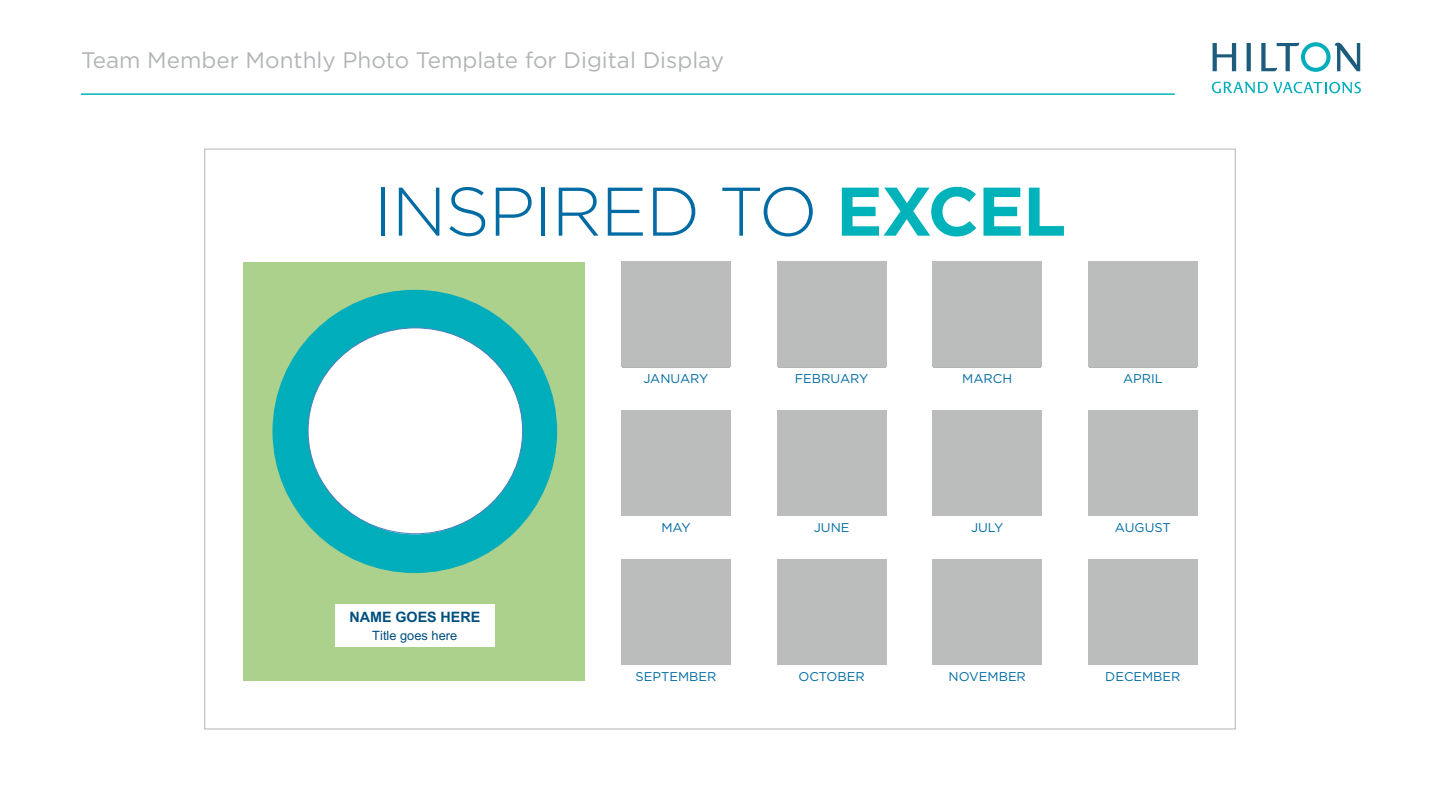
<style>
.page{position:relative;width:1440px;height:810px;background:#fff}
.page>*{position:absolute;margin:0;border:0;box-sizing:border-box;transform-origin:0 0}
.t1{font:300 68.7px "Gotham";letter-spacing:-.02em;color:#006ca3}
.t2{font:22.5px "Gotham";color:#b2b5b6}
.t3{font:700 14.4px "Arial";color:#004f7e}
.t4{font:12.9px "Arial";color:#004f7e}
.t5{font:12.6px "Gotham";color:#006ca3}
.s1{font-weight:700;color:#00b3ba}
</style>
<div class="page">
<svg style="left:1212px;top:42px;width:148px;height:30px"></svg>
<svg style="left:1212px;top:82px;width:149px;height:11px"></svg>
<hr style="left:81px;top:93px;width:1093px;height:2px;background:#00b3ba">
<div style="left:243px;top:263px;width:342px;height:418px;background:#acd18c"></div>
<svg style="left:272px;top:290px;width:285px;height:283px;fill:#00adbb"></svg>
<div style="left:335px;top:604px;width:159px;height:43px;background:#fff"></div>
<div style="left:308px;top:328px;width:215px;height:206px;background:#fff;border-radius:50%"></div>
<div style="left:621px;top:262px;width:110px;height:105px;background:#bbbcbc"></div>
<div style="left:777px;top:262px;width:110px;height:105px;background:#bbbcbc"></div>
<div style="left:932px;top:262px;width:109px;height:105px;background:#bbbcbc"></div>
<div style="left:1088px;top:262px;width:109px;height:105px;background:#bbbcbc"></div>
<div style="left:621px;top:410px;width:110px;height:105px;background:#bbbcbc"></div>
<div style="left:777px;top:410px;width:110px;height:105px;background:#bbbcbc"></div>
<div style="left:932px;top:410px;width:109px;height:105px;background:#bbbcbc"></div>
<div style="left:1088px;top:410px;width:109px;height:105px;background:#bbbcbc"></div>
<div style="left:621px;top:560px;width:110px;height:105px;background:#bbbcbc"></div>
<div style="left:777px;top:560px;width:110px;height:105px;background:#bbbcbc"></div>
<div style="left:932px;top:560px;width:109px;height:105px;background:#bbbcbc"></div>
<div style="left:1088px;top:560px;width:109px;height:105px;background:#bbbcbc"></div>
<h2 class="t2" style="left:81px;top:48px;width:644px">Team Member Monthly Photo Template for Digital Display</h2>
<h1 class="t1" style="left:374px;top:174px;width:694px">INSPIRED TO <span class="s1">EXCEL</span></h1>
<p class="t5" style="left:643px;top:372px;width:66px">JANUARY</p>
<p class="t5" style="left:795px;top:372px;width:75px">FEBRUARY</p>
<p class="t5" style="left:962px;top:372px;width:51px">MARCH</p>
<p class="t5" style="left:1123px;top:372px;width:41px">APRIL</p>
<p class="t3" style="left:349px;top:607px;width:132px">NAME GOES HERE</p>
<p class="t4" style="left:372px;top:627px;width:87px">Title goes here</p>
<p class="t5" style="left:661px;top:521px;width:31px">MAY</p>
<p class="t5" style="left:814px;top:521px;width:37px">JUNE</p>
<p class="t5" style="left:971px;top:521px;width:34px">JULY</p>
<p class="t5" style="left:1115px;top:521px;width:57px">AUGUST</p>
<p class="t5" style="left:635px;top:670px;width:82px">SEPTEMBER</p>
<p class="t5" style="left:798px;top:670px;width:68px">OCTOBER</p>
<p class="t5" style="left:948px;top:670px;width:79px">NOVEMBER</p>
<p class="t5" style="left:1105px;top:670px;width:77px">DECEMBER</p>
</div>
